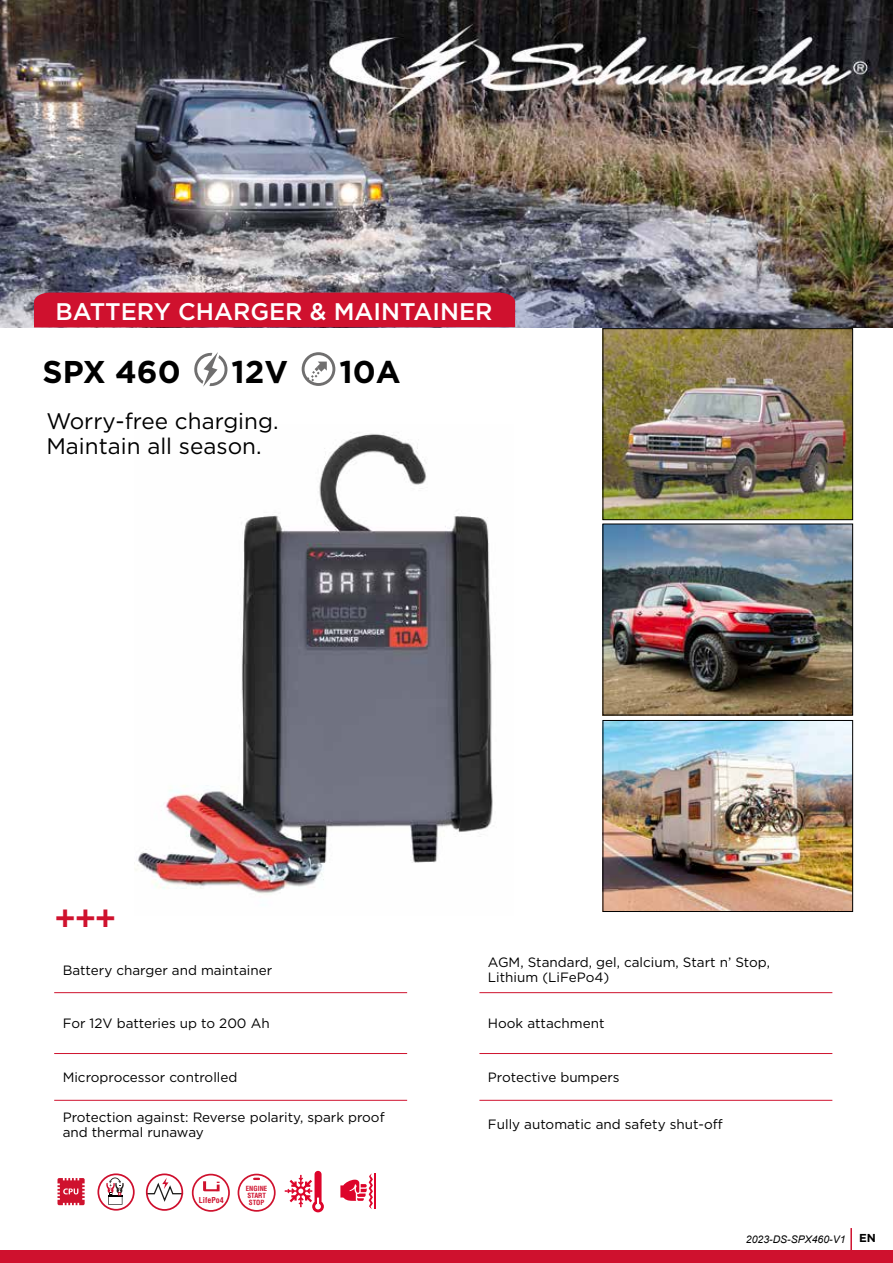
<style>
.page{position:relative;width:893px;height:1263px;background:#fff}
.page>*{position:absolute;margin:0;border:0;box-sizing:border-box;transform-origin:0 0}
.t1{font:700 34.5px "Helvetica LT Std";color:#cf122e}
.t2{font:700 31.5px "Gotham";color:#000}
.t3{font:500 24px "Gotham";color:#fff}
.t4{font:22.5px/25.5px "Gotham";color:#000}
.t5{font:13.5px/15px "Gotham";color:#000}
.t6{font:700 11.55px "Gotham";color:#000}
.t7{font:italic 10.5px "Arial";color:#000}
.t8{font:700 condensed 7.95px "Helvetica LT Std";color:#cf122e}
.t9{font:700 condensed 6.9px/7.2px "Helvetica LT Std";color:#cf122e}
</style>
<div class="page">
<img style="left:0;top:0;width:893px;height:327px">
<hr style="left:850px;top:1228px;width:2px;height:35px;background:#cf112e">
<svg style="left:302px;top:352px;width:33px;height:34px"></svg>
<svg style="left:194px;top:352px;width:34px;height:35px"></svg>
<hr style="left:54px;top:1053px;width:353px;height:1px;background:#cf122e">
<hr style="left:479px;top:1053px;width:353px;height:1px;background:#cf122e">
<hr style="left:54px;top:1100px;width:353px;height:1px;background:#cf122e">
<hr style="left:479px;top:1100px;width:353px;height:1px;background:#cf122e">
<hr style="left:54px;top:992px;width:353px;height:1px;background:#cf122e">
<hr style="left:479px;top:992px;width:353px;height:1px;background:#cf122e">
<div style="left:0;top:1250px;width:893px;height:13px;background:#cf112e"></div>
<div style="left:34px;top:293px;width:481px;height:34px;background:#cf112e"></div>
<img style="left:135px;top:433px;width:358px;height:461px">
<img style="left:605px;top:722px;width:246px;height:188px">
<div style="left:603px;top:720px;width:250px;height:192px;border:1px solid #000"></div>
<img style="left:605px;top:526px;width:246px;height:187px">
<div style="left:603px;top:524px;width:250px;height:191px;border:1px solid #000"></div>
<img style="left:605px;top:330px;width:246px;height:188px">
<div style="left:603px;top:328px;width:250px;height:192px;border:1px solid #000"></div>
<svg style="left:238px;top:1174px;width:38px;height:38px"></svg>
<svg style="left:57px;top:1178px;width:28px;height:27px"></svg>
<div style="left:97px;top:1173px;width:38px;height:37px;border:2px solid #ce0e2d;border-radius:50%"></div>
<svg style="left:106px;top:1177px;width:18px;height:28px"></svg>
<svg style="left:145px;top:1178px;width:39px;height:25px"></svg>
<div style="left:146px;top:1173px;width:37px;height:38px;border:2px solid #ce0e2d;border-radius:50%"></div>
<svg style="left:192px;top:1174px;width:38px;height:38px"></svg>
<svg style="left:285px;top:1171px;width:39px;height:41px"></svg>
<hr style="left:374px;top:1173px;width:2px;height:36px;background:#dd052b">
<svg style="left:340px;top:1173px;width:33px;height:36px"></svg>
<h3 class="t3" style="left:56px;top:295px;width:438px">BATTERY CHARGER &amp; MAINTAINER</h3>
<h2 class="t2" style="left:43px;top:351px;width:140px">SPX 460</h2>
<h2 class="t2" style="left:232px;top:351px;width:58px">12V</h2>
<h2 class="t2" style="left:339px;top:351px;width:63px">10A</h2>
<h3 class="t4" style="left:46px;top:407px;width:234px">Worry-free charging.<br>Maintain all season.</h3>
<h1 class="t1" style="left:55px;top:894px;width:62px">+++</h1>
<p class="t5" style="left:63px;top:962px;width:211px">Battery charger and maintainer</p>
<p class="t5" style="left:488px;top:954px;width:284px">AGM, Standard, gel, calcium, Start n’ Stop,<br>Lithium (LiFePo4)</p>
<p class="t5" style="left:63px;top:1016px;width:208px">For 12V batteries up to 200 Ah</p>
<p class="t5" style="left:488px;top:1016px;width:118px">Hook attachment</p>
<p class="t5" style="left:63px;top:1070px;width:176px">Microprocessor controlled</p>
<p class="t5" style="left:488px;top:1070px;width:133px">Protective bumpers</p>
<p class="t5" style="left:63px;top:1109px;width:323px">Protection against: Reverse polarity, spark proof and thermal runaway</p>
<p class="t5" style="left:488px;top:1116px;width:236px">Fully automatic and safety shut-off</p>
<p class="t8" style="left:199px;top:1195px;width:26px">LifePo4</p>
<p class="t9" style="left:246px;top:1184px;width:23px">ENGINE<br>START<br>STOP</p>
<p class="t7" style="left:746px;top:1232px;width:101px">2023-DS-SPX460-V1</p>
<p class="t6" style="left:859px;top:1230px;width:18px">EN</p>
</div>
